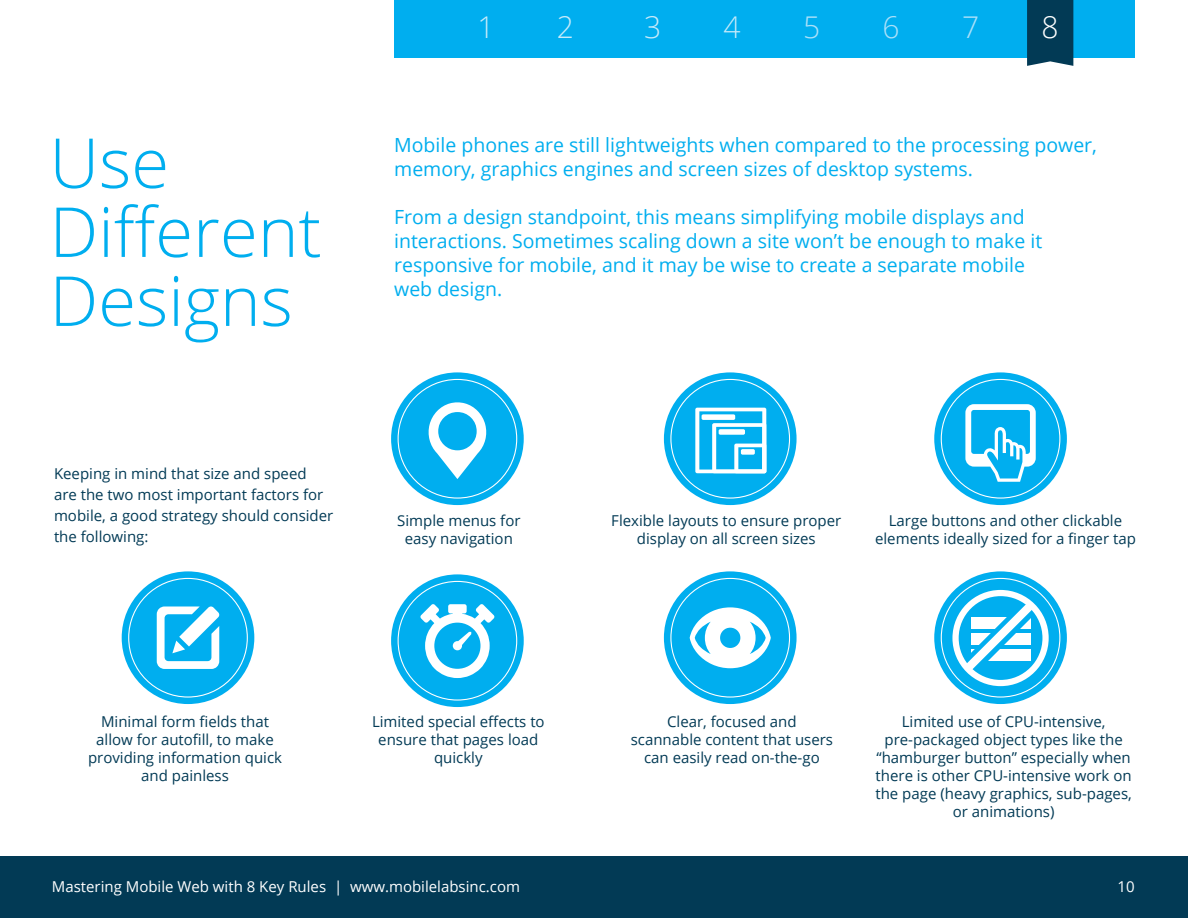
<style>
.page{position:relative;width:1188px;height:918px;background:#fff}
.page>*{position:absolute;margin:0;border:0;box-sizing:border-box;transform-origin:0 0}
.t1{font:300 69px/69px "Open Sans";color:#00aeef}
.t2{font:300 30px "Open Sans";color:#c6eafa}
.t3{font:300 30px "Open Sans";color:#aae0f9}
.t4{font:300 30px "Open Sans";color:#fff}
.t5{font:19.5px/24px "Open Sans";color:#00aeef}
.t6{font:15px/18px "Open Sans";color:#023a55;text-align:center}
.t7{font:15px "Open Sans";color:#fff}
</style>
<div class="page">
<div style="left:0;top:856px;width:1188px;height:62px;background:#023a55"></div>
<div style="left:394px;top:0;width:741px;height:57px;background:#00aeef"></div>
<div style="left:122px;top:571px;width:132px;height:133px;background:#00aeef;border-radius:50%"></div>
<svg style="left:157px;top:607px;width:62px;height:62px"></svg>
<div style="left:1027px;top:0;width:46px;height:66px;background:#023a55"></div>
<div style="left:391px;top:372px;width:133px;height:133px;background:#00aeef;border-radius:50%"></div>
<svg style="left:428px;top:402px;width:59px;height:77px"></svg>
<div style="left:391px;top:574px;width:133px;height:133px;background:#00aeef;border-radius:50%"></div>
<svg style="left:420px;top:604px;width:74px;height:74px"></svg>
<div style="left:664px;top:372px;width:133px;height:133px;background:#00aeef;border-radius:50%"></div>
<svg style="left:695px;top:408px;width:71px;height:65px"></svg>
<div style="left:741px;top:449px;width:14px;height:6px;background:#fff;border-radius:2px"></div>
<div style="left:719px;top:429px;width:26px;height:6px;background:#fff;border-radius:2px"></div>
<div style="left:702px;top:414px;width:33px;height:6px;background:#fff;border-radius:2px"></div>
<div style="left:664px;top:571px;width:133px;height:133px;background:#00aeef;border-radius:50%"></div>
<svg style="left:690px;top:607px;width:81px;height:61px"></svg>
<div style="left:934px;top:372px;width:133px;height:133px;background:#00aeef;border-radius:50%"></div>
<svg style="left:965px;top:404px;width:71px;height:78px"></svg>
<svg style="left:934px;top:571px;width:133px;height:133px;background:#1cb6f0"></svg>
<svg style="left:952px;top:591px;width:95px;height:92px"></svg>
<p class="t2" style="left:477px;top:6px;width:19px">1</p>
<p class="t2" style="left:557px;top:6px;width:19px">2</p>
<p class="t2" style="left:644px;top:6px;width:19px">3</p>
<p class="t2" style="left:724px;top:6px;width:19px">4</p>
<p class="t3" style="left:803px;top:6px;width:19px">5</p>
<p class="t3" style="left:883px;top:6px;width:19px">6</p>
<p class="t3" style="left:962px;top:6px;width:19px">7</p>
<p class="t4" style="left:1041px;top:6px;width:19px">8</p>
<p class="t1" style="left:50px;top:127px;width:274px">Use<br>Different<br>Designs</p>
<p class="t5" style="left:394px;top:132px;width:704px">Mobile phones are still lightweights when compared to the processing power, memory, graphics engines and screen sizes of desktop systems.</p>
<p class="t5" style="left:394px;top:204px;width:650px">From a design standpoint, this means simplifying mobile displays and interactions. Sometimes scaling down a site won’t be enough to make it responsive for mobile, and it may be wise to create a separate mobile web design.</p>
<p class="t6" style="left:54px;top:463px;width:281px;line-height:21px;text-align:left">Keeping in mind that size and speed<br>are the two most important factors for mobile, a good strategy should consider the following:</p>
<p class="t6" style="left:397px;top:511px;width:125px">Simple menus for easy navigation</p>
<p class="t6" style="left:611px;top:511px;width:232px">Flexible layouts to ensure proper display on all screen sizes</p>
<p class="t6" style="left:875px;top:511px;width:262px">Large buttons and other clickable elements ideally sized for a finger tap</p>
<p class="t6" style="left:88px;top:712px;width:196px">Minimal form fields that allow for autofill, to make providing information quick and painless</p>
<p class="t6" style="left:631px;top:712px;width:204px">Clear, focused and scannable content that users can easily read on-the-go</p>
<p class="t6" style="left:372px;top:712px;width:174px">Limited special effects to ensure that pages load quickly</p>
<p class="t6" style="left:875px;top:712px;width:258px">Limited use of CPU-intensive, pre-packaged object types like the “hamburger button” especially when there is other CPU-intensive work on the page (heavy graphics, sub-pages, or animations)</p>
<p class="t7" style="left:52px;top:876px;width:470px">Mastering Mobile Web with 8 Key Rules | www.mobilelabsinc.com</p>
<p class="t7" style="left:1118px;top:876px;width:19px">10</p>
</div>
